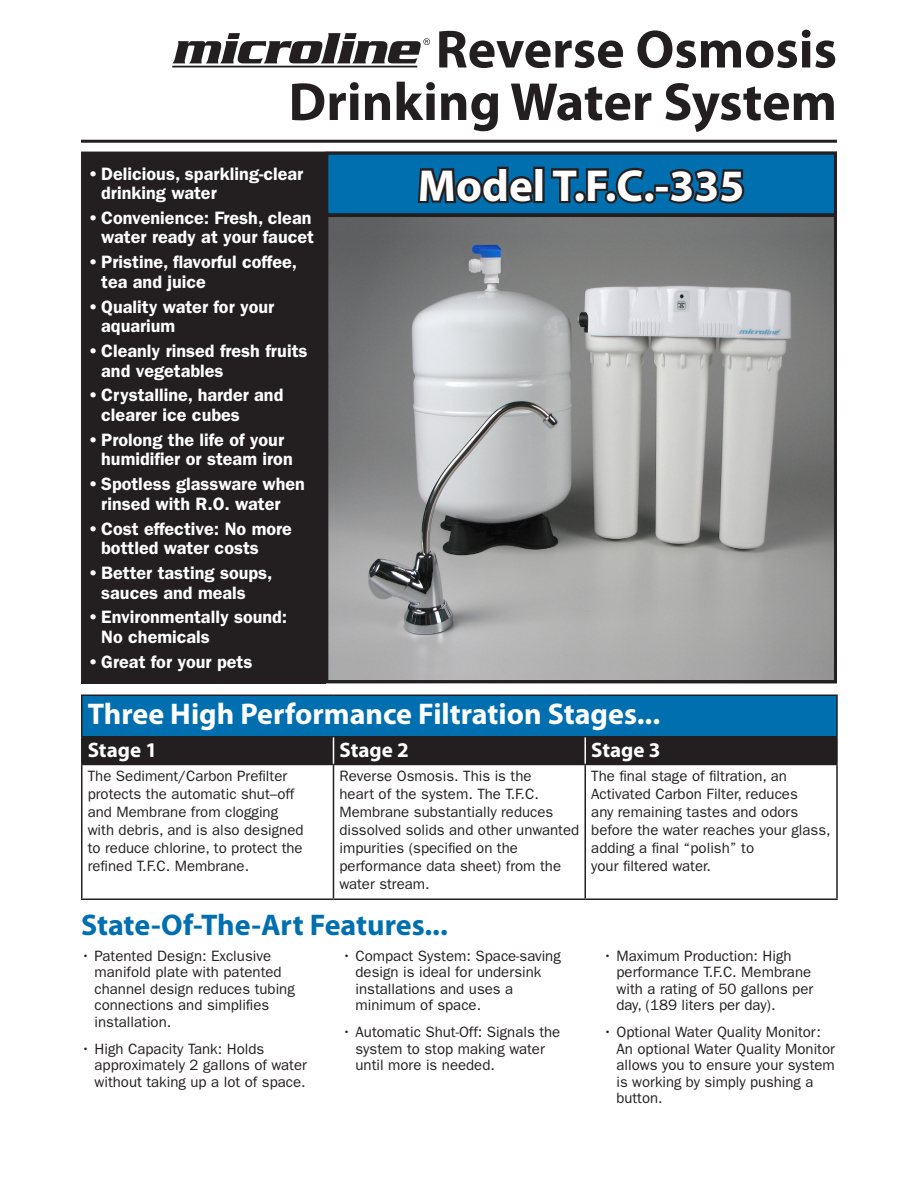
<style>
.page{position:relative;width:918px;height:1188px;background:#fff}
.page>*{position:absolute;margin:0;border:0;box-sizing:border-box;transform-origin:0 0}
.t1{font:700 54px/52.5px "Myriad Pro";color:#231f20;text-align:right}
.t2{font:700 45px "Myriad Pro";color:#fff}
.t3{font:700 30px "Myriad Pro";color:#fff}
.t4{font:700 30px "Myriad Pro";letter-spacing:-.005em;color:#006faf}
.t5{font:700 21px "Myriad Pro";color:#fff}
.t6{font:600 18px/19.5px "ITC Franklin Gothic Std";color:#fff}
.t7{font:15px/16.5px "ITC Franklin Gothic Std";color:#231f20}
</style>
<div class="page">
<img style="left:329px;top:218px;width:504px;height:461px">
<div style="left:325px;top:214px;width:512px;height:469px;border:3px solid #231f20"></div>
<div style="left:327px;top:153px;width:508px;height:62px;background:#006faf"></div>
<svg style="left:417px;top:166px;width:119px;height:38px"></svg>
<div style="left:533px;top:167px;width:12px;height:36px;border:4px solid #231f20"></div>
<svg style="left:551px;top:167px;width:96px;height:37px"></svg>
<div style="left:643px;top:191px;width:13px;height:13px;border:4px solid #231f20;border-radius:50%"></div>
<div style="left:654px;top:184px;width:16px;height:10px;border:4px solid #231f20"></div>
<svg style="left:665px;top:168px;width:80px;height:36px"></svg>
<div style="left:325px;top:152px;width:512px;height:64px;border:3px solid #231f20"></div>
<div style="left:81px;top:152px;width:244px;height:531px;background:#231f20"></div>
<hr style="left:81px;top:140px;width:756px;height:3px;background:#231f20">
<div style="left:82px;top:695px;width:755px;height:42px;background:#006faf"></div>
<hr style="left:81px;top:765px;width:1px;height:133px;background:#231f20">
<hr style="left:333px;top:765px;width:1px;height:133px;background:#231f20">
<hr style="left:584px;top:765px;width:2px;height:133px;background:#231f20">
<hr style="left:836px;top:765px;width:2px;height:133px;background:#231f20">
<hr style="left:81px;top:898px;width:252px;height:2px;background:#231f20">
<hr style="left:333px;top:898px;width:252px;height:2px;background:#231f20">
<hr style="left:585px;top:898px;width:253px;height:2px;background:#231f20">
<hr style="left:81px;top:694px;width:252px;height:2px;background:#231f20">
<hr style="left:81px;top:696px;width:1px;height:40px;background:#231f20">
<hr style="left:333px;top:694px;width:252px;height:2px;background:#231f20">
<hr style="left:585px;top:694px;width:253px;height:2px;background:#231f20">
<hr style="left:81px;top:736px;width:252px;height:1px;background:#231f20">
<hr style="left:333px;top:736px;width:252px;height:1px;background:#231f20">
<hr style="left:81px;top:764px;width:252px;height:1px;background:#231f20">
<hr style="left:333px;top:764px;width:252px;height:1px;background:#231f20">
<div style="left:81px;top:737px;width:755px;height:27px;background:#231f20"></div>
<hr style="left:836px;top:696px;width:2px;height:40px;background:#231f20">
<hr style="left:585px;top:736px;width:253px;height:1px;background:#231f20">
<hr style="left:836px;top:737px;width:2px;height:27px;background:#231f20">
<hr style="left:585px;top:764px;width:253px;height:1px;background:#231f20">
<hr style="left:584px;top:737px;width:2px;height:27px;background:#fff">
<svg style="left:173px;top:33px;width:257px;height:30px"></svg>
<hr style="left:172px;top:66px;width:245px;height:2px;background:#231f20">
<h1 class="t1" style="left:289px;top:21px;width:550px">Reverse Osmosis<br>Drinking Water System</h1>
<p class="t6" style="left:101px;top:164px;width:204px;text-indent:-14px">• Delicious, sparkling-clear drinking water</p>
<p class="t6" style="left:88px;top:208px;width:228px;text-align:right">• Convenience: Fresh, clean water ready at your faucet</p>
<p class="t6" style="left:101px;top:252px;width:197px;text-indent:-14px">• Pristine, flavorful coffee, tea and juice</p>
<p class="t6" style="left:101px;top:297px;width:175px;text-indent:-14px">• Quality water for your aquarium</p>
<p class="t6" style="left:101px;top:341px;width:208px;text-indent:-14px">• Cleanly rinsed fresh fruits and vegetables</p>
<p class="t6" style="left:101px;top:386px;width:184px;text-indent:-14px">• Crystalline, harder and clearer ice cubes</p>
<p class="t6" style="left:101px;top:430px;width:193px;text-indent:-14px">• Prolong the life of your humidifier or steam iron</p>
<p class="t6" style="left:101px;top:474px;width:205px;text-indent:-14px">• Spotless glassware when rinsed with R.O. water</p>
<p class="t6" style="left:101px;top:519px;width:192px;text-indent:-14px">• Cost effective: No more bottled water costs</p>
<p class="t6" style="left:101px;top:563px;width:173px;text-indent:-14px">• Better tasting soups, sauces and meals</p>
<p class="t6" style="left:101px;top:608px;width:188px;text-indent:-14px">• Environmentally sound:<br>No chemicals</p>
<p class="t6" style="left:88px;top:652px;width:166px">• Great for your pets</p>
<h2 class="t2" style="left:418px;top:156px;width:328px">Model T.F.C.-335</h2>
<h3 class="t3" style="left:88px;top:694px;width:574px">Three High Performance Filtration Stages...</h3>
<h3 class="t5" style="left:88px;top:736px;width:71px">Stage 1</h3>
<h3 class="t5" style="left:339px;top:736px;width:71px">Stage 2</h3>
<h3 class="t5" style="left:591px;top:736px;width:71px">Stage 3</h3>
<p class="t7" style="left:88px;top:767px;width:217px;line-height:18px">The Sediment/Carbon Prefilter protects the automatic shut–off and Membrane from clogging with debris, and is also designed to reduce chlorine, to protect the refined T.F.C. Membrane.</p>
<p class="t7" style="left:339px;top:767px;width:241px;line-height:18px">Reverse Osmosis. This is the<br>heart of the system. The T.F.C.<br>Membrane substantially reduces dissolved solids and other unwanted impurities (specified on the performance data sheet) from the water stream.</p>
<p class="t7" style="left:591px;top:767px;width:241px;line-height:18px">The final stage of filtration, an<br>Activated Carbon Filter, reduces<br>any remaining tastes and odors before the water reaches your glass, adding a final “polish” to<br>your filtered water.</p>
<h3 class="t4" style="left:81px;top:906px;width:368px">State-Of-The-Art Features...</h3>
<p class="t7" style="left:94px;top:947px;width:202px;text-indent:-14px">• Patented Design: Exclusive manifold plate with patented channel design reduces tubing connections and simplifies installation.</p>
<p class="t7" style="left:94px;top:1041px;width:214px;text-indent:-14px">• High Capacity Tank: Holds approximately 2 gallons of water without taking up a lot of space.</p>
<p class="t7" style="left:356px;top:947px;width:207px;text-indent:-14px">• Compact System: Space-saving design is ideal for undersink installations and uses a minimum of space.</p>
<p class="t7" style="left:356px;top:1024px;width:206px;text-indent:-14px">• Automatic Shut-Off: Signals the system to stop making water until more is needed.</p>
<p class="t7" style="left:616px;top:947px;width:198px;text-indent:-14px">• Maximum Production: High performance T.F.C. Membrane with a rating of 50 gallons per day, (189 liters per day).</p>
<p class="t7" style="left:616px;top:1024px;width:220px;text-indent:-14px">• Optional Water Quality Monitor:<br>An optional Water Quality Monitor allows you to ensure your system is working by simply pushing a button.</p>
</div>
